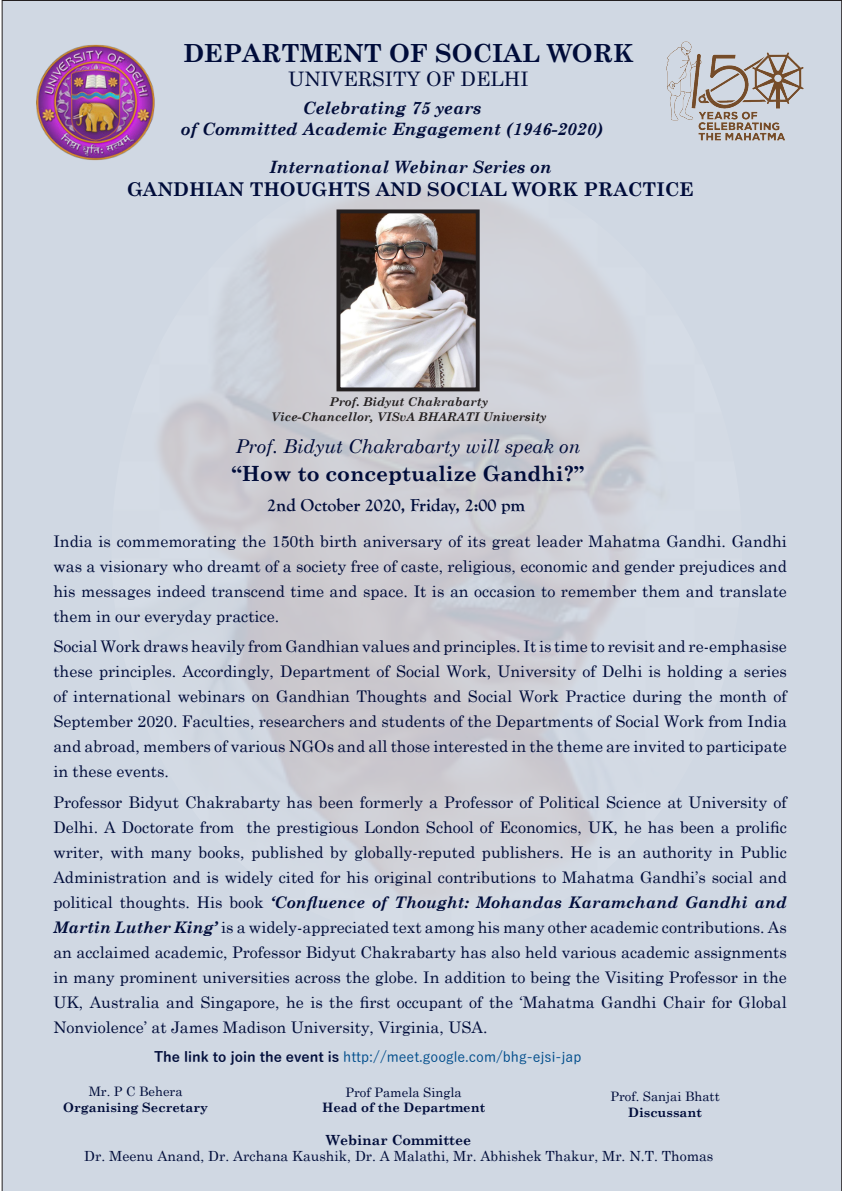
<style>
.page{position:relative;width:842px;height:1191px;background:#fff}
.page>*{position:absolute;margin:0;border:0;box-sizing:border-box;transform-origin:0 0}
.t1{font:700 25px "Century Schoolbook";color:#000c3a}
.t2{font:700 21px "Century Schoolbook";color:#000c3a}
.t3{font:20px "Century Schoolbook";color:#000c3a}
.t4{font:700 19px "Century Schoolbook";color:#000c3a}
.t5{font:italic 19px "Century Schoolbook";color:#000c3a}
.t6{font:700 18px "Goudy Old Style T";color:#000c3a}
.t7{font:italic 700 17px "Century Schoolbook";color:#000c3a}
.t8{font:16px/25px "Century Schoolbook";color:#000c3a;text-align:justify}
.t9{font:14px "Century Schoolbook";color:#000c3a}
.t10{font:500 14px "Yu Gothic";color:#004d8c}
.t11{font:700 14px "Century Schoolbook";color:#000c3a}
.t12{font:700 13px "Century Schoolbook";color:#000c3a}
.t13{font:13px "Century Schoolbook";color:#000c3a}
.t14{font:italic 700 12px "Century Schoolbook";color:#231f20}
.s1{font-weight:700;font-style:italic}
.s2{font-weight:700;color:#000c3a}
</style>
<div class="page">
<div style="left:2px;top:0;width:840px;height:1191px;background:#d0d8e3"></div>
<img style="left:111px;top:170px;width:631px;height:768px">
<img style="left:34px;top:43px;width:122px;height:118px">
<img style="left:631px;top:16px;width:208px;height:149px">
<img style="left:341px;top:214px;width:134px;height:172px">
<div style="left:336px;top:209px;width:144px;height:182px;border:4px solid #231f20"></div>
<p class="t1" style="left:183px;top:34px;width:452px">DEPARTMENT OF SOCIAL WORK</p>
<p class="t3" style="left:288px;top:62px;width:242px">UNIVERSITY OF DELHI</p>
<p class="t7" style="left:303px;top:95px;width:180px">Celebrating 75 years</p>
<p class="t7" style="left:181px;top:116px;width:424px">of Committed Academic Engagement (1946-2020)</p>
<p class="t7" style="left:269px;top:154px;width:284px">International Webinar Series on</p>
<p class="t4" style="left:127px;top:174px;width:568px">GANDHIAN THOUGHTS AND SOCIAL WORK PRACTICE</p>
<p class="t14" style="left:330px;top:393px;width:160px">Prof. Bidyut Chakrabarty</p>
<p class="t14" style="left:271px;top:407px;width:277px">Vice-Chancellor, VISvA BHARATI University</p>
<p class="t5" style="left:236px;top:431px;width:346px">Prof. Bidyut Chakrabarty will speak on</p>
<p class="t2" style="left:232px;top:456px;width:354px">“How to conceptualize Gandhi?”</p>
<p class="t6" style="left:267px;top:495px;width:260px">2nd October 2020, Friday, 2:00 pm</p>
<p class="t8" style="left:53px;top:527px;width:735px">India is commemorating the 150th birth aniversary of its great leader Mahatma Gandhi. Gandhi was a visionary who dreamt of a society free of caste, religious, economic and gender prejudices and his messages indeed transcend time and space. It is an occasion to remember them and translate them in our everyday practice.</p>
<p class="t8" style="left:53px;top:632px;width:735px">Social Work draws heavily from Gandhian values and principles. It is time to revisit and re-emphasise these principles. Accordingly, Department of Social Work, University of Delhi is holding a series of international webinars on Gandhian Thoughts and Social Work Practice during the month of September 2020. Faculties, researchers and students of the Departments of Social Work from India and abroad, members of various NGOs and all those interested in the theme are invited to participate in these events.</p>
<p class="t8" style="left:53px;top:788px;width:735px">Professor Bidyut Chakrabarty has been formerly a Professor of Political Science at University of Delhi. A Doctorate from the prestigious London School of Economics, UK, he has been a prolific writer, with many books, published by globally-reputed publishers. He is an authority in Public Administration and is widely cited for his original contributions to Mahatma Gandhi’s social and political thoughts. His book <span class="s1">‘Confluence of Thought: Mohandas Karamchand Gandhi and Martin Luther King’</span> is a widely-appreciated text among his many other academic contributions. As an acclaimed academic, Professor Bidyut Chakrabarty has also held various academic assignments in many prominent universities across the globe. In addition to being the Visiting Professor in the UK, Australia and Singapore, he is the first occupant of the ‘Mahatma Gandhi Chair for Global Nonviolence’ at James Madison University, Virginia, USA.</p>
<p class="t10" style="left:154px;top:1043px;width:429px"><span class="s2">The link to join the event is</span> http://meet.google.com/bhg-ejsi-jap</p>
<p class="t13" style="left:89px;top:1080px;width:95px">Mr. P C Behera</p>
<p class="t12" style="left:63px;top:1096px;width:146px">Organising Secretary</p>
<p class="t13" style="left:345px;top:1081px;width:118px">Prof Pamela Singla</p>
<p class="t12" style="left:322px;top:1097px;width:165px">Head of the Department</p>
<p class="t13" style="left:610px;top:1085px;width:111px">Prof. Sanjai Bhatt</p>
<p class="t12" style="left:628px;top:1102px;width:75px">Discussant</p>
<p class="t11" style="left:326px;top:1128px;width:147px">Webinar Committee</p>
<p class="t9" style="left:84px;top:1144px;width:631px">Dr. Meenu Anand, Dr. Archana Kaushik, Dr. A Malathi, Mr. Abhishek Thakur, Mr. N.T. Thomas</p>
</div>
